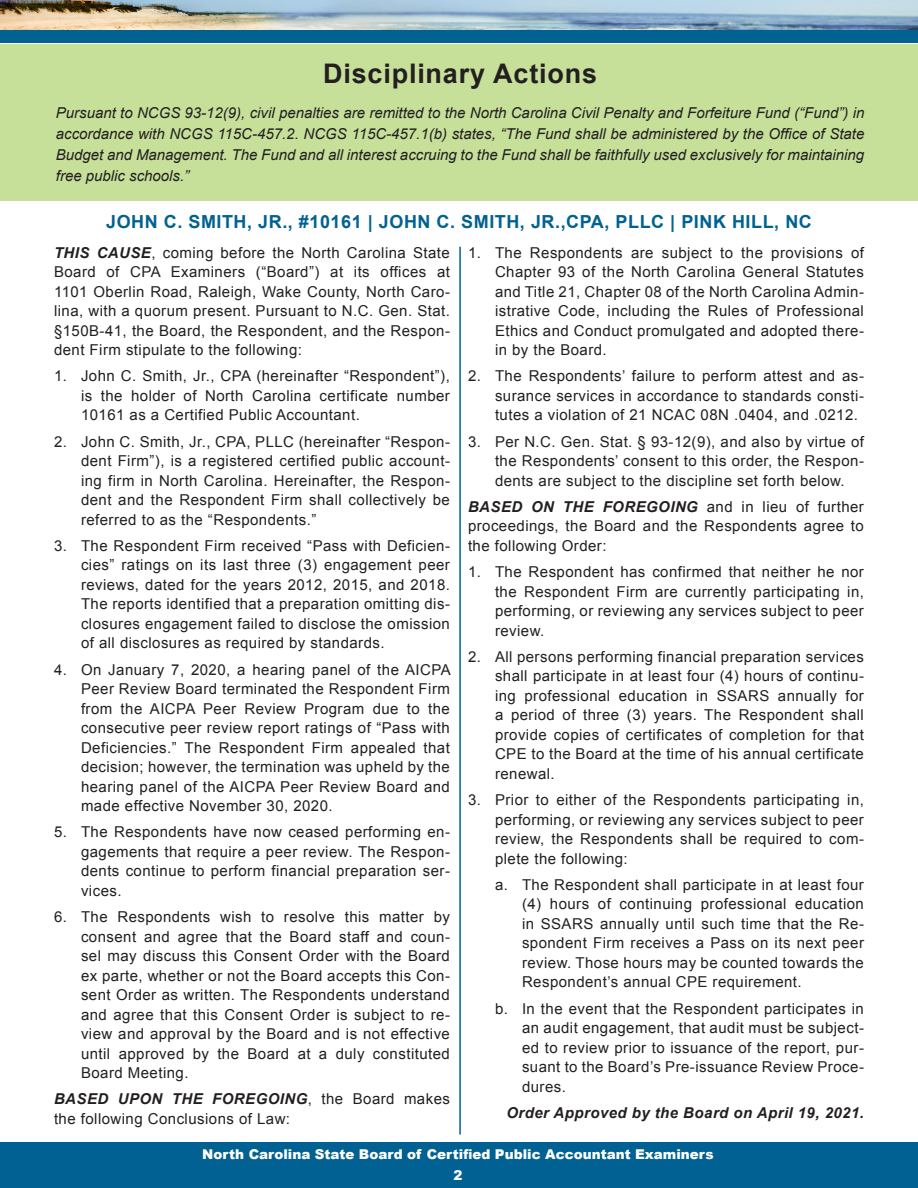
<style>
.page{position:relative;width:918px;height:1188px;background:#fff}
.page>*{position:absolute;margin:0;border:0;box-sizing:border-box;transform-origin:0 0}
.Disciplinary_Headlin{font:700 27px "Arial";letter-spacing:.03em;color:#231f20}
.Orders_Body_Text_Sec{font:700 18px "Arial";letter-spacing:.03em;color:#006192}
.Headline_3{font:15px/19.5px "Arial";letter-spacing:.03em;color:#231f20;text-align:justify}
.t1{font:italic 15px/21px "Arial";color:#231f20;text-align:justify}
.Headline_3-2{font:italic 700 15px "Arial";letter-spacing:.03em;color:#231f20}
.t2{font:900 13.5px/21px "Arial";color:#fff;text-align:center}
.s1{font-weight:700;font-style:italic}
</style>
<div class="page">
<div style="left:0;top:0;width:918px;height:45px;background:#f9f9f9"></div>
<img style="left:0;top:0;width:918px;height:30px">
<div style="left:0;top:30px;width:918px;height:13px;background:#006192"></div>
<div style="left:0;top:1143px;width:918px;height:45px;background:#006192"></div>
<hr style="left:459px;top:247px;width:2px;height:887px;background:#006192">
<div style="left:0;top:44px;width:918px;height:157px;background:#c6e09a"></div>
<p class="Disciplinary_Headlin" style="left:323px;top:56px;width:275px">Disciplinary Actions</p>
<p class="t1" style="left:56px;top:102px;width:810px">Pursuant to NCGS 93-12(9), civil penalties are remitted to the North Carolina Civil Penalty and Forfeiture Fund (“Fund”) in accordance with NCGS 115C-457.2. NCGS 115C-457.1(b) states, “The Fund shall be administered by the Office of State Budget and Management. The Fund and all interest accruing to the Fund shall be faithfully used exclusively for maintaining free public schools.”</p>
<p class="Orders_Body_Text_Sec" style="left:106px;top:210px;width:707px">JOHN C. SMITH, JR., #10161 | JOHN C. SMITH, JR.,CPA, PLLC | PINK HILL, NC</p>
<p class="Headline_3" style="left:54px;top:243px;width:398px"><span class="s1">THIS CAUSE</span>, coming before the North Carolina State Board of CPA Examiners (“Board”) at its offices at 1101 Oberlin Road, Raleigh, Wake County, North Caro&shy;lina, with a quorum present. Pursuant to N.C. Gen. Stat. §150B-41, the Board, the Respondent, and the Respon&shy;dent Firm stipulate to the following:</p>
<p class="Headline_3" style="left:81px;top:367px;width:370px;text-indent:-27px">1. John C. Smith, Jr., CPA (hereinafter “Respondent”), is the holder of North Carolina certificate number 10161 as a Certified Public Accountant.</p>
<p class="Headline_3" style="left:81px;top:432px;width:370px;text-indent:-27px">2. John C. Smith, Jr., CPA, PLLC (hereinafter “Respon&shy;dent Firm”), is a registered certified public account&shy;ing firm in North Carolina. Hereinafter, the Respon&shy;dent and the Respondent Firm shall collectively be referred to as the “Respondents.”</p>
<p class="Headline_3" style="left:81px;top:536px;width:370px;text-indent:-27px">3. The Respondent Firm received “Pass with Deficien&shy;cies” ratings on its last three (3) engagement peer reviews, dated for the years 2012, 2015, and 2018.<br>The reports identified that a preparation omitting dis&shy;closures engagement failed to disclose the omission of all disclosures as required by standards.</p>
<p class="Headline_3" style="left:81px;top:660px;width:371px;text-indent:-27px">4. On January 7, 2020, a hearing panel of the AICPA Peer Review Board terminated the Respondent Firm from the AICPA Peer Review Program due to the consecutive peer review report ratings of “Pass with Deficiencies.” The Respondent Firm appealed that decision; however, the termination was upheld by the hearing panel of the AICPA Peer Review Board and made effective November 30, 2020.</p>
<p class="Headline_3" style="left:81px;top:823px;width:370px;text-indent:-27px">5. The Respondents have now ceased performing en&shy;gagements that require a peer review. The Respon&shy;dents continue to perform financial preparation ser&shy;vices.</p>
<p class="Headline_3" style="left:81px;top:907px;width:370px;text-indent:-27px">6. The Respondents wish to resolve this matter by consent and agree that the Board staff and coun&shy;sel may discuss this Consent Order with the Board ex parte, whether or not the Board accepts this Con&shy;sent Order as written. The Respondents understand and agree that this Consent Order is subject to re&shy;view and approval by the Board and is not effective until approved by the Board at a duly constituted Board Meeting.</p>
<p class="Headline_3" style="left:54px;top:1090px;width:398px"><span class="s1">BASED UPON THE FOREGOING</span>, the Board makes the following Conclusions of Law:</p>
<p class="Headline_3" style="left:495px;top:243px;width:370px;text-indent:-27px">1. The Respondents are subject to the provisions of Chapter 93 of the North Carolina General Statutes and Title 21, Chapter 08 of the North Carolina Admin&shy;istrative Code, including the Rules of Professional Ethics and Conduct promulgated and adopted there&shy;in by the Board.</p>
<p class="Headline_3" style="left:495px;top:367px;width:370px;text-indent:-27px">2. The Respondents’ failure to perform attest and as&shy;surance services in accordance to standards consti&shy;tutes a violation of 21 NCAC 08N .0404, and .0212.</p>
<p class="Headline_3" style="left:495px;top:432px;width:371px;text-indent:-27px">3. Per N.C. Gen. Stat. § 93-12(9), and also by virtue of the Respondents’ consent to this order, the Respon&shy;dents are subject to the discipline set forth below.</p>
<p class="Headline_3" style="left:468px;top:497px;width:397px"><span class="s1">BASED ON THE FOREGOING</span> and in lieu of further proceedings, the Board and the Respondents agree to the following Order:</p>
<p class="Headline_3" style="left:495px;top:562px;width:370px;text-indent:-27px">1. The Respondent has confirmed that neither he nor the Respondent Firm are currently participating in, performing, or reviewing any services subject to peer review.</p>
<p class="Headline_3" style="left:495px;top:647px;width:370px;text-indent:-27px">2. All persons performing financial preparation services shall participate in at least four (4) hours of continu&shy;ing professional education in SSARS annually for a period of three (3) years. The Respondent shall provide copies of certificates of completion for that CPE to the Board at the time of his annual certificate renewal.</p>
<p class="Headline_3" style="left:495px;top:790px;width:370px;text-indent:-27px">3. Prior to either of the Respondents participating in, performing, or reviewing any services subject to peer review, the Respondents shall be required to com&shy;plete the following:</p>
<p class="Headline_3" style="left:522px;top:875px;width:344px;text-indent:-27px">a. The Respondent shall participate in at least four (4) hours of continuing professional education in SSARS annually until such time that the Re&shy;spondent Firm receives a Pass on its next peer review. Those hours may be counted towards the Respondent’s annual CPE requirement.</p>
<p class="Headline_3" style="left:522px;top:999px;width:343px;text-indent:-27px">b. In the event that the Respondent participates in an audit engagement, that audit must be subject&shy;ed to review prior to issuance of the report, pur&shy;suant to the Board’s Pre-issuance Review Proce&shy;dures.</p>
<p class="Headline_3-2" style="left:506px;top:1103px;width:359px">Order Approved by the Board on April 19, 2021.</p>
<p class="t2" style="left:202px;top:1143px;width:513px">North Carolina State Board of Certified Public Accountant Examiners<br>2</p>
</div>
